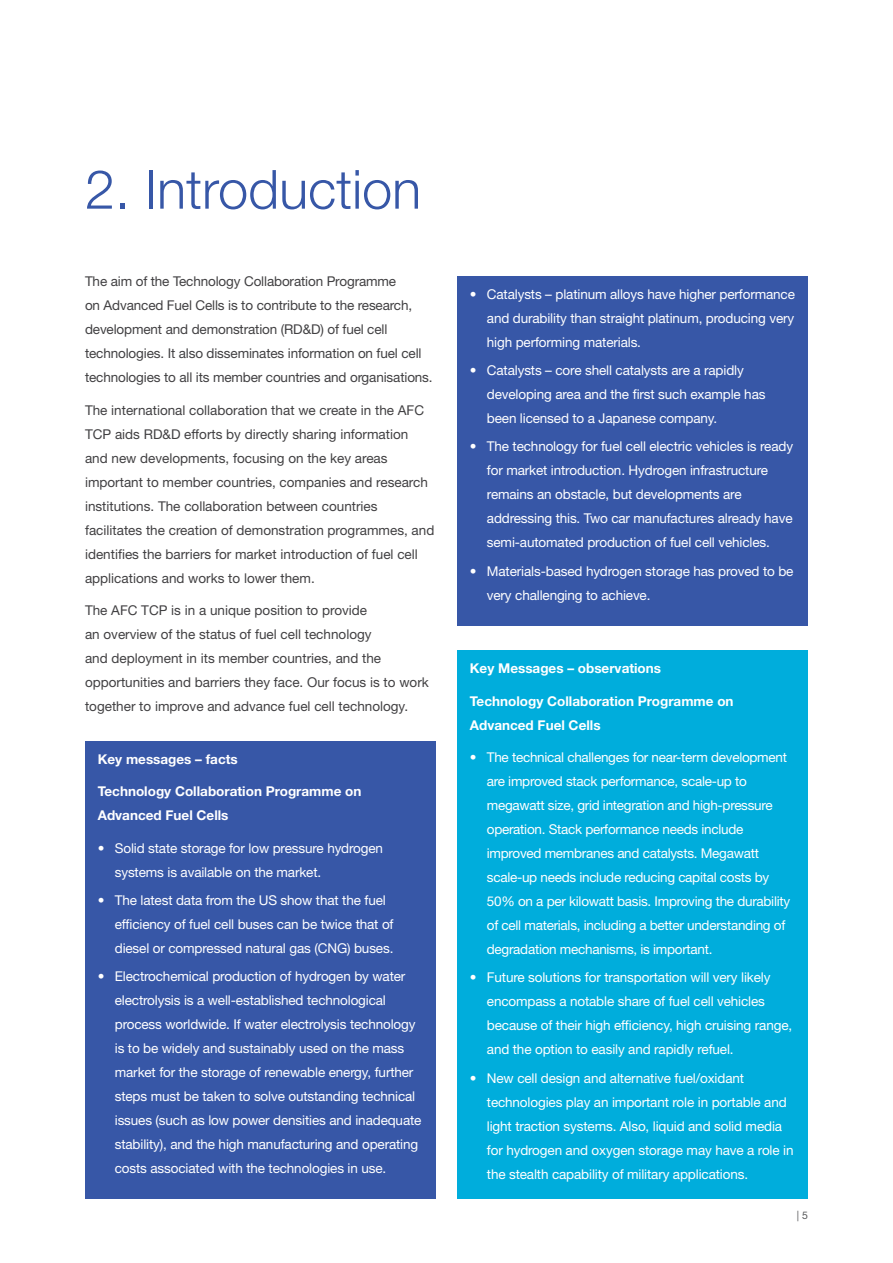
<style>
.page{position:relative;width:893px;height:1263px;background:#fff}
.page>*{position:absolute;margin:0;border:0;box-sizing:border-box;transform-origin:0 0}
.t1{font:300 54px "Helvetica Neue LT Std";color:#3757a7}
.t2{font:13.5px/24px "Helvetica Neue LT Std";letter-spacing:-.01em;color:#fff}
.t3{font:13.5px/24px "Helvetica Neue LT Std";color:#414042}
.t4{font:700 13.5px/24px "Helvetica Neue LT Std";color:#fff}
.t5{font:10.5px "Helvetica Neue LT Std";color:#58595b}
</style>
<div class="page">
<div style="left:85px;top:741px;width:351px;height:458px;background:#3757a7"></div>
<div style="left:457px;top:276px;width:351px;height:350px;background:#3757a7"></div>
<div style="left:457px;top:651px;width:351px;height:548px;background:#00addc"></div>
<h1 class="t1" style="left:85px;top:156px;width:338px">2. Introduction</h1>
<p class="t3" style="left:85px;top:269px;width:349px">The aim of the Technology Collaboration Programme<br>on Advanced Fuel Cells is to contribute to the research, development and demonstration (RD&amp;D) of fuel cell technologies. It also disseminates information on fuel cell technologies to all its member countries and organisations.</p>
<p class="t3" style="left:85px;top:398px;width:351px">The international collaboration that we create in the AFC TCP aids RD&amp;D efforts by directly sharing information and new developments, focusing on the key areas important to member countries, companies and research institutions. The collaboration between countries facilitates the creation of demonstration programmes, and identifies the barriers for market introduction of fuel cell applications and works to lower them.</p>
<p class="t3" style="left:85px;top:598px;width:345px">The AFC TCP is in a unique position to provide<br>an overview of the status of fuel cell technology<br>and deployment in its member countries, and the opportunities and barriers they face. Our focus is to work together to improve and advance fuel cell technology.</p>
<p class="t4" style="left:98px;top:746px;width:141px">Key messages – facts</p>
<p class="t4" style="left:98px;top:779px;width:265px">Technology Collaboration Programme on<br>Advanced Fuel Cells</p>
<p class="t2" style="left:115px;top:836px;width:270px;text-indent:-17px">• Solid state storage for low pressure hydrogen systems is available on the market.</p>
<p class="t2" style="left:115px;top:888px;width:280px;text-indent:-17px">• The latest data from the US show that the fuel efficiency of fuel cell buses can be twice that of diesel or compressed natural gas (CNG) buses.</p>
<p class="t2" style="left:115px;top:964px;width:308px;text-indent:-17px">• Electrochemical production of hydrogen by water electrolysis is a well-established technological process worldwide. If water electrolysis technology is to be widely and sustainably used on the mass market for the storage of renewable energy, further steps must be taken to solve outstanding technical issues (such as low power densities and inadequate stability), and the high manufacturing and operating costs associated with the technologies in use.</p>
<p class="t2" style="left:487px;top:282px;width:310px;text-align:justify;text-indent:-17px">• Catalysts – platinum alloys have higher performance and durability than straight platinum, producing very high performing materials.</p>
<p class="t2" style="left:487px;top:358px;width:280px;text-indent:-17px">• Catalysts – core shell catalysts are a rapidly developing area and the first such example has been licensed to a Japanese company.</p>
<p class="t2" style="left:487px;top:434px;width:308px;text-indent:-17px">• The technology for fuel cell electric vehicles is ready for market introduction. Hydrogen infrastructure remains an obstacle, but developments are addressing this. Two car manufactures already have semi-automated production of fuel cell vehicles.</p>
<p class="t2" style="left:487px;top:559px;width:308px;text-indent:-17px">• Materials-based hydrogen storage has proved to be very challenging to achieve.</p>
<p class="t4" style="left:470px;top:656px;width:193px">Key Messages – observations</p>
<p class="t4" style="left:470px;top:688px;width:265px">Technology Collaboration Programme on<br>Advanced Fuel Cells</p>
<p class="t2" style="left:487px;top:745px;width:305px;text-indent:-17px">• The technical challenges for near-term development are improved stack performance, scale-up to megawatt size, grid integration and high-pressure operation. Stack performance needs include improved membranes and catalysts. Megawatt scale-up needs include reducing capital costs by 50% on a per kilowatt basis. Improving the durability of cell materials, including a better understanding of degradation mechanisms, is important.</p>
<p class="t2" style="left:487px;top:965px;width:307px;text-indent:-17px">• Future solutions for transportation will very likely encompass a notable share of fuel cell vehicles because of their high efficiency, high cruising range, and the option to easily and rapidly refuel.</p>
<p class="t2" style="left:487px;top:1066px;width:308px;text-indent:-17px">• New cell design and alternative fuel/oxidant technologies play an important role in portable and light traction systems. Also, liquid and solid media for hydrogen and oxygen storage may have a role in the stealth capability of military applications.</p>
<p class="t5" style="left:797px;top:1209px;width:13px">| 5</p>
</div>
